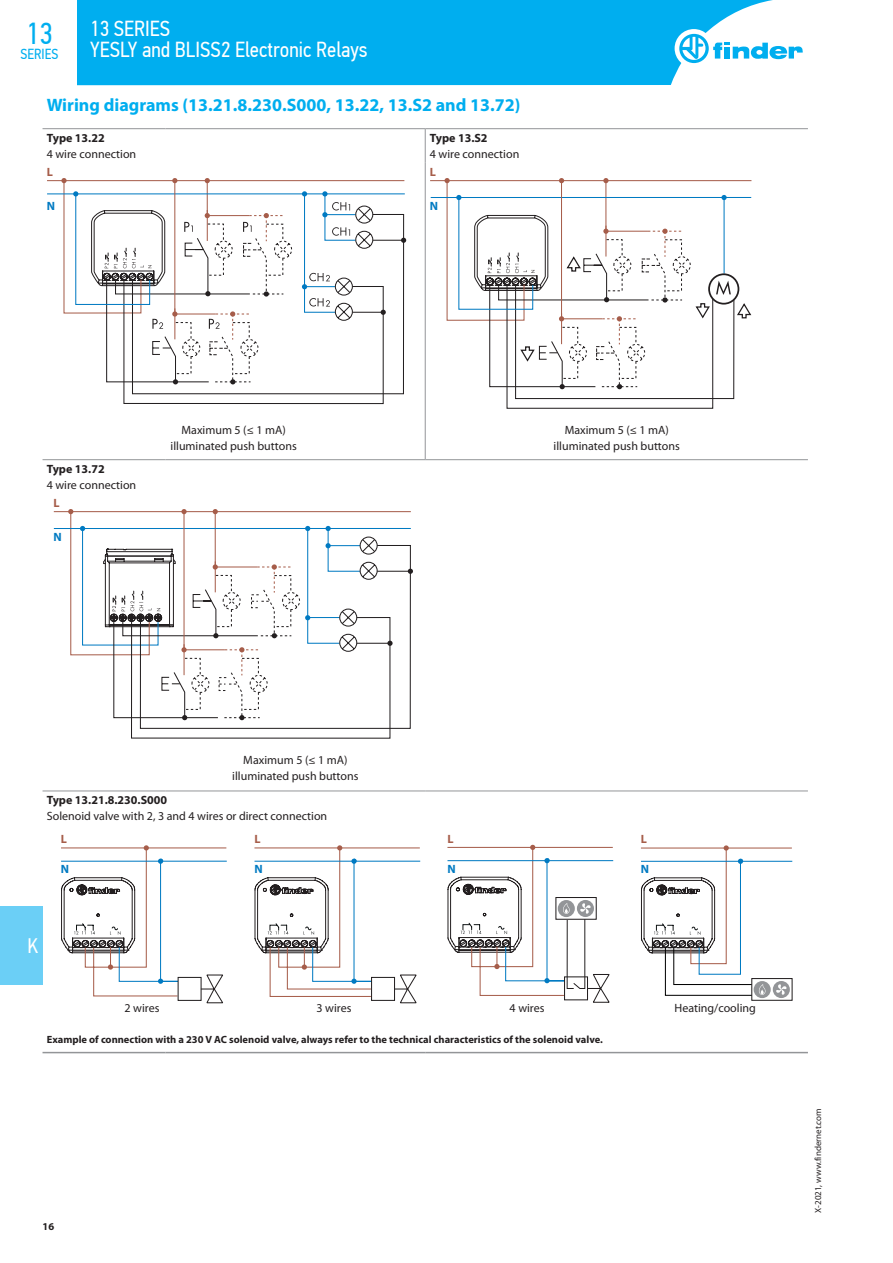
<style>
.page{position:relative;width:893px;height:1263px;background:#fff}
.page>*{position:absolute;margin:0;border:0;box-sizing:border-box;transform-origin:0 0}
.t1{font:30.3px "PF Din Text Cond Pro";color:#00aeef}
.t2{font:21.75px/21px "PF Din Text Cond Pro";color:#fff}
.t3{font:21px "PF Din Text Cond Pro";color:#fff}
.t4{font:700 18px "Myriad Pro";color:#00aeef}
.t5{font:14.55px "PF Din Text Cond Pro";color:#00aeef}
.t6{font:12px/16.2px "Myriad Pro";color:#231f20;text-align:center}
.t7{font:700 12px "Myriad Pro";color:#231f20}
.t8{font:700 12px "Myriad Pro";color:#007ac2}
.t9{font:700 12px "Myriad Pro";color:#a65d4a}
.t10{font:700 10.5px "Myriad Pro";color:#231f20}
.t11{font:9px "Myriad Pro";color:#231f20}
</style>
<div class="page">
<div style="left:0;top:906px;width:43px;height:78px;background:#6bcff6"></div>
<div style="left:77px;top:0;width:696px;height:85px;background:#00aeef"></div>
<div style="left:675px;top:29px;width:38px;height:39px;background:#fff;border-radius:50%"></div>
<svg style="left:679px;top:34px;width:124px;height:29px"></svg>
<hr style="left:43px;top:128px;width:123px;height:1px;background:#939598">
<hr style="left:166px;top:128px;width:259px;height:1px;background:#939598">
<hr style="left:425px;top:128px;width:383px;height:1px;background:#939598">
<hr style="left:43px;top:1052px;width:123px;height:1px;background:#939598">
<hr style="left:166px;top:1052px;width:259px;height:1px;background:#939598">
<hr style="left:425px;top:1052px;width:383px;height:1px;background:#939598">
<hr style="left:43px;top:790px;width:123px;height:1px;background:#939598">
<hr style="left:166px;top:790px;width:259px;height:1px;background:#939598">
<hr style="left:425px;top:790px;width:383px;height:1px;background:#939598">
<hr style="left:43px;top:459px;width:123px;height:1px;background:#939598">
<hr style="left:166px;top:459px;width:259px;height:1px;background:#939598">
<hr style="left:425px;top:459px;width:383px;height:1px;background:#939598">
<hr style="left:425px;top:129px;width:1px;height:34px;background:#939598">
<hr style="left:425px;top:163px;width:1px;height:258px;background:#939598">
<hr style="left:425px;top:421px;width:1px;height:38px;background:#939598">
<svg style="left:386px;top:214px;width:19px;height:181px"></svg>
<hr style="left:47px;top:180px;width:357px;height:1px;background:#a65d4a">
<hr style="left:47px;top:193px;width:358px;height:1px;background:#007ac2">
<svg style="left:401px;top:238px;width:5px;height:5px"></svg>
<svg style="left:61px;top:178px;width:325px;height:226px"></svg>
<hr style="left:430px;top:180px;width:321px;height:1px;background:#a65d4a">
<hr style="left:431px;top:197px;width:320px;height:1px;background:#007ac2">
<svg style="left:444px;top:178px;width:307px;height:231px"></svg>
<svg style="left:393px;top:545px;width:18px;height:184px"></svg>
<hr style="left:54px;top:511px;width:357px;height:1px;background:#a65d4a">
<hr style="left:54px;top:528px;width:357px;height:1px;background:#007ac2">
<svg style="left:408px;top:569px;width:5px;height:5px"></svg>
<svg style="left:68px;top:509px;width:325px;height:230px"></svg>
<div style="left:754px;top:981px;width:17px;height:17px;background:#939598;border-radius:50%"></div>
<div style="left:773px;top:981px;width:17px;height:17px;background:#939598;border-radius:50%"></div>
<div style="left:751px;top:978px;width:42px;height:23px;border:1px solid #231f20"></div>
<svg style="left:641px;top:845px;width:152px;height:151px"></svg>
<svg style="left:61px;top:845px;width:166px;height:158px"></svg>
<div style="left:61px;top:864px;width:8px;height:10px;background:#fff"></div>
<hr style="left:254px;top:847px;width:166px;height:1px;background:#a65d4a">
<hr style="left:254px;top:861px;width:166px;height:1px;background:#007ac2">
<div style="left:371px;top:977px;width:24px;height:24px;border:1px solid #231f20"></div>
<svg style="left:394px;top:974px;width:23px;height:29px"></svg>
<svg style="left:254px;top:845px;width:118px;height:156px"></svg>
<div style="left:255px;top:864px;width:8px;height:10px;background:#fff"></div>
<svg style="left:447px;top:845px;width:166px;height:158px"></svg>
<div style="left:555px;top:897px;width:42px;height:23px;border:1px solid #231f20"></div>
<div style="left:447px;top:864px;width:9px;height:10px;background:#fff"></div>
<div style="left:641px;top:864px;width:8px;height:10px;background:#fff"></div>
<div style="left:289px;top:981px;width:18px;height:7px;background:#fff"></div>
<div style="left:268px;top:997px;width:25px;height:7px;background:#fff"></div>
<h2 class="t2" style="left:90px;top:18px;width:279px">13 SERIES<br>YESLY and BLISS2 Electronic Relays</h2>
<h1 class="t1" style="left:26px;top:16px;width:28px">13</h1>
<p class="t5" style="left:21px;top:45px;width:39px">SERIES</p>
<h3 class="t4" style="left:47px;top:93px;width:475px">Wiring diagrams (13.21.8.230.S000, 13.22, 13.S2 and 13.72)</h3>
<p class="t7" style="left:47px;top:130px;width:59px">Type 13.22</p>
<p class="t6" style="left:47px;top:146px;width:91px">4 wire connection</p>
<p class="t7" style="left:430px;top:130px;width:59px">Type 13.S2</p>
<p class="t6" style="left:430px;top:146px;width:91px">4 wire connection</p>
<p class="t9" style="left:47px;top:164px;width:8px">L</p>
<p class="t8" style="left:47px;top:198px;width:10px">N</p>
<p class="t9" style="left:430px;top:164px;width:8px">L</p>
<p class="t8" style="left:430px;top:198px;width:10px">N</p>
<p class="t7" style="left:47px;top:461px;width:59px">Type 13.72</p>
<p class="t6" style="left:47px;top:477px;width:91px">4 wire connection</p>
<p class="t9" style="left:54px;top:495px;width:8px">L</p>
<p class="t8" style="left:54px;top:529px;width:10px">N</p>
<p class="t6" style="left:171px;top:422px;width:128px">Maximum 5 (≤ 1 mA) illuminated push buttons</p>
<p class="t6" style="left:554px;top:422px;width:128px">Maximum 5 (≤ 1 mA) illuminated push buttons</p>
<p class="t6" style="left:232px;top:751px;width:128px">Maximum 5 (≤ 1 mA) illuminated push buttons</p>
<p class="t7" style="left:47px;top:792px;width:122px">Type 13.21.8.230.S000</p>
<p class="t6" style="left:47px;top:808px;width:282px">Solenoid valve with 2, 3 and 4 wires or direct connection</p>
<p class="t9" style="left:61px;top:831px;width:8px">L</p>
<p class="t8" style="left:61px;top:861px;width:10px">N</p>
<p class="t9" style="left:255px;top:831px;width:8px">L</p>
<p class="t8" style="left:255px;top:861px;width:10px">N</p>
<p class="t9" style="left:447px;top:831px;width:8px">L</p>
<p class="t8" style="left:447px;top:861px;width:10px">N</p>
<h3 class="t3" style="left:27px;top:933px;width:12px">K</h3>
<p class="t6" style="left:125px;top:1000px;width:36px">2 wires</p>
<p class="t6" style="left:317px;top:1000px;width:36px">3 wires</p>
<p class="t6" style="left:510px;top:999px;width:36px">4 wires</p>
<p class="t10" style="left:47px;top:1033px;width:558px">Example of connection with a 230 V AC solenoid valve, always refer to the technical characteristics of the solenoid valve.</p>
<p class="t9" style="left:641px;top:831px;width:8px">L</p>
<p class="t8" style="left:641px;top:861px;width:10px">N</p>
<p class="t6" style="left:674px;top:1000px;width:83px">Heating/cooling</p>
<p class="t10" style="left:43px;top:1219px;width:13px">16</p>
<p class="t11" style="left:812px;top:1213px;width:106px;rotate:-90deg">X-2021, www.findernet.com</p>
</div>
